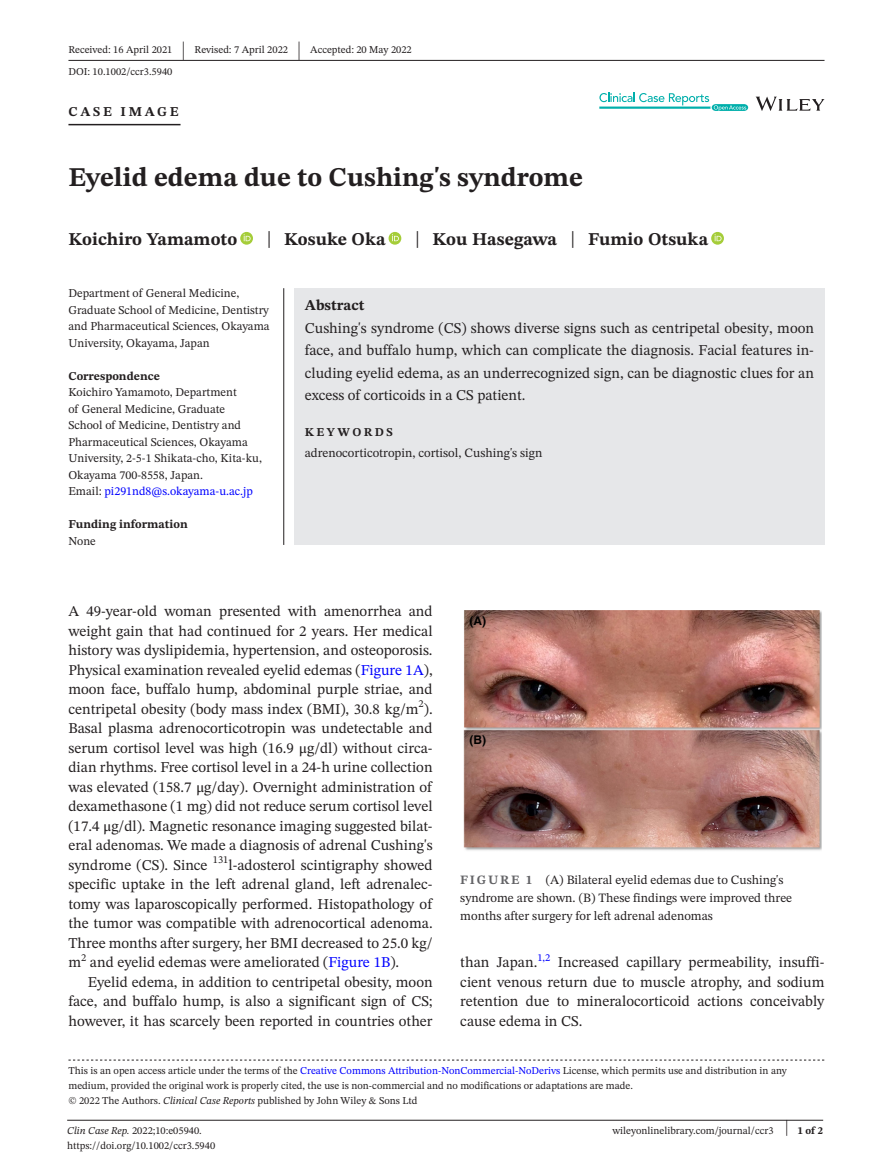
<style>
.page{position:relative;width:893px;height:1174px;background:#fff}
.page>*{position:absolute;margin:0;border:0;box-sizing:border-box;transform-origin:0 0}
.t1{font:700 27px "STIX Two Text";color:#231f20}
.t2{font:25.65px "STIX Two Text";color:#231f20;scale:.49 1}
.t3{font:700 18px "STIX Two Text";color:#231f20}
.t4{font:15px/19.5px "STIX Two Text";color:#231f20;text-align:justify}
.t5{font:700 15px "STIX Two Text";color:#231f20}
.t6{font:700 13.5px "STIX Two Text";letter-spacing:.2em;color:#231f20}
.t7{font:12.75px/18px "STIX Two Text";color:#231f20}
.t8{font:12px/16.5px "STIX Two Text";color:#231f20}
.t9{font:700 12px "STIX Two Text";color:#231f20}
.t10{font:700 12px "STIX Two Text";letter-spacing:.2em;color:#231f20}
.t11{font:700 12px "Helvetica";color:#000}
.t12{font:10.5px/15px "STIX Two Text";color:#231f20}
.t13{font:700 10.5px "STIX Two Text";color:#231f20}
.t14{font:10.5px "STIX Two Text";color:#00f}
.s1{font-weight:400;font-size:23.4px}
.s2{color:#00f}
.s3{font-family:"STIX"}
.s4{font-weight:700;color:#636366}
.s5{font-style:italic}
.s6{font-weight:400;font-size:22.2px}
</style>
<div class="page">
<hr style="left:67px;top:1119px;width:756px;height:1px;background:#231f20">
<svg style="left:756px;top:97px;width:68px;height:14px"></svg>
<svg style="left:599px;top:93px;width:149px;height:18px"></svg>
<hr style="left:68px;top:60px;width:756px;height:1px;background:#231f20">
<hr style="left:68px;top:124px;width:113px;height:1px;background:#231f20">
<svg style="left:240px;top:232px;width:13px;height:13px"></svg>
<svg style="left:244px;top:234px;width:7px;height:7px"></svg>
<svg style="left:389px;top:232px;width:12px;height:13px"></svg>
<svg style="left:392px;top:234px;width:7px;height:7px"></svg>
<svg style="left:711px;top:232px;width:13px;height:13px"></svg>
<svg style="left:715px;top:234px;width:6px;height:7px"></svg>
<svg style="left:68px;top:1059px;width:756px;height:1px"></svg>
<hr style="left:283px;top:288px;width:1px;height:257px;background:#231f20">
<div style="left:294px;top:288px;width:530px;height:180px;background:#e6e7e9"></div>
<div style="left:294px;top:467px;width:530px;height:78px;background:#e6e7e9"></div>
<img style="left:464px;top:610px;width:357px;height:241px">
<p class="t12" style="left:68px;top:42px;width:106px">Received: 16 April 2021</p>
<h2 class="t2" style="left:182px;top:32px;width:8px">|</h2>
<p class="t12" style="left:195px;top:42px;width:95px">Revised: 7 April 2022</p>
<h2 class="t2" style="left:297px;top:32px;width:8px">|</h2>
<p class="t12" style="left:310px;top:42px;width:103px">Accepted: 20 May 2022</p>
<p class="t12" style="left:68px;top:64px;width:105px">DOI: 10.1002/ccr3.5940</p>
<p class="t6" style="left:68px;top:101px;width:112px">CASE IMAGE</p>
<h1 class="t1" style="left:68px;top:158px;width:516px">Eyelid edema due to Cushing's syndrome</h1>
<p class="t3" style="left:68px;top:226px;width:170px">Koichiro Yamamoto</p>
<p class="t3" style="left:267px;top:226px;width:120px"><span class="s1">|</span> Kosuke Oka</p>
<p class="t3" style="left:415px;top:226px;width:295px"><span class="s1">|</span> Kou Hasegawa <span class="s1">|</span> Fumio Otsuka</p>
<p class="t8" style="left:68px;top:285px;width:203px">Department of General Medicine, Graduate School of Medicine, Dentistry and Pharmaceutical Sciences, Okayama University, Okayama, Japan</p>
<p class="t9" style="left:68px;top:367px;width:93px">Correspondence</p>
<p class="t8" style="left:68px;top:384px;width:195px">Koichiro Yamamoto, Department<br>of General Medicine, Graduate School of Medicine, Dentistry and Pharmaceutical Sciences, Okayama University, 2-5-1 Shikata-cho, Kita-ku, Okayama 700-8558, Japan.<br>Email: <span class="s2">pi291nd8@s.okayama-u.ac.jp</span></p>
<p class="t9" style="left:68px;top:516px;width:121px">Funding information</p>
<p class="t8" style="left:68px;top:532px;width:29px">None</p>
<p class="t5" style="left:305px;top:294px;width:61px">Abstract</p>
<p class="t4" style="left:305px;top:316px;width:511px;line-height:22.5px">Cushing's syndrome (CS) shows diverse signs such as centripetal obesity, moon face, and buffalo hump, which can complicate the diagnosis. Facial features in&shy;cluding eyelid edema, as an underrecognized sign, can be diagnostic clues for an excess of corticoids in a CS patient.</p>
<p class="t10" style="left:305px;top:423px;width:90px">KEYWORDS</p>
<p class="t7" style="left:305px;top:444px;width:239px">adrenocorticotropin, cortisol, Cushing's sign</p>
<p class="t4" style="left:68px;top:601px;width:366px">A 49-year-old woman presented with amenorrhea and weight gain that had continued for 2 years. Her medical history was dyslipidemia, hypertension, and osteoporosis.<br>Physical examination revealed eyelid edemas (<span class="s2">Figure 1A</span>), moon face, buffalo hump, abdominal purple striae, and centripetal obesity (body mass index (BMI), 30.8 kg/m ).</p>
<p class="t12" style="left:419px;top:696px;width:7px">2</p>
<p class="t4" style="left:68px;top:718px;width:366px">Basal plasma adrenocorticotropin was undetectable and serum cortisol level was high (16.9 <span class="s3">μ</span>g/dl) without circa&shy;dian rhythms. Free cortisol level in a 24-h urine collection was elevated (158.7 <span class="s3">μ</span>g/day). Overnight administration of dexamethasone (1 mg) did not reduce serum cortisol level (17.4 <span class="s3">μ</span>g/dl). Magnetic resonance imaging suggested bilat&shy;eral adenomas. We made a diagnosis of adrenal Cushing's syndrome (CS). Since</p>
<p class="t12" style="left:213px;top:852px;width:17px">131</p>
<p class="t4" style="left:68px;top:855px;width:366px;text-indent:160px">l-adosterol scintigraphy showed specific uptake in the left adrenal gland, left adrenalec&shy;tomy was laparoscopically performed. Histopathology of the tumor was compatible with adrenocortical adenoma.<br>Three months after surgery, her BMI decreased to 25.0 kg/ m</p>
<p class="t12" style="left:81px;top:949px;width:7px">2</p>
<p class="t4" style="left:90px;top:952px;width:311px">and eyelid edemas were ameliorated (<span class="s2">Figure 1B</span>).</p>
<p class="t4" style="left:88px;top:972px;width:346px">Eyelid edema, in addition to centripetal obesity, moon</p>
<p class="t4" style="left:68px;top:991px;width:366px">face, and buffalo hump, is also a significant sign of CS;</p>
<p class="t4" style="left:68px;top:1011px;width:366px">however, it has scarcely been reported in countries other</p>
<p class="t11" style="left:470px;top:613px;width:18px">(A)</p>
<p class="t11" style="left:470px;top:732px;width:18px">(B)</p>
<p class="t7" style="left:460px;top:870px;width:333px"><span class="s4">FIGURE 1</span> (A) Bilateral eyelid edemas due to Cushing's syndrome are shown. (B) These findings were improved three months after surgery for left adrenal adenomas</p>
<p class="t4" style="left:460px;top:952px;width:79px">than Japan.</p>
<p class="t14" style="left:537px;top:949px;width:14px">1,2</p>
<p class="t4" style="left:460px;top:952px;width:366px;text-indent:97px">Increased capillary permeability, insuffi&shy;cient venous return due to muscle atrophy, and sodium retention due to mineralocorticoid actions conceivably cause edema in CS.</p>
<p class="t12" style="left:68px;top:1063px;width:720px">This is an open access article under the terms of the <span class="s2">Creative Commons Attribution-NonCommercial-NoDerivs</span> License, which permits use and distribution in any medium, provided the original work is properly cited, the use is non-commercial and no modifications or adaptations are made.<br>© 2022 The Authors. <span class="s5">Clinical Case Reports</span> published by John Wiley &amp; Sons Ltd</p>
<p class="t12" style="left:67px;top:1123px;width:136px"><span class="s5">Clin Case Rep.</span> 2022;10:e05940.</p>
<p class="t13" style="left:785px;top:1123px;width:39px"><span class="s6">|</span> 1 of 2</p>
<p class="t12" style="left:67px;top:1138px;width:150px">https://doi.org/10.1002/ccr3.5940</p>
<p class="t12" style="left:612px;top:1123px;width:163px">wileyonlinelibrary.com/journal/ccr3</p>
</div>
